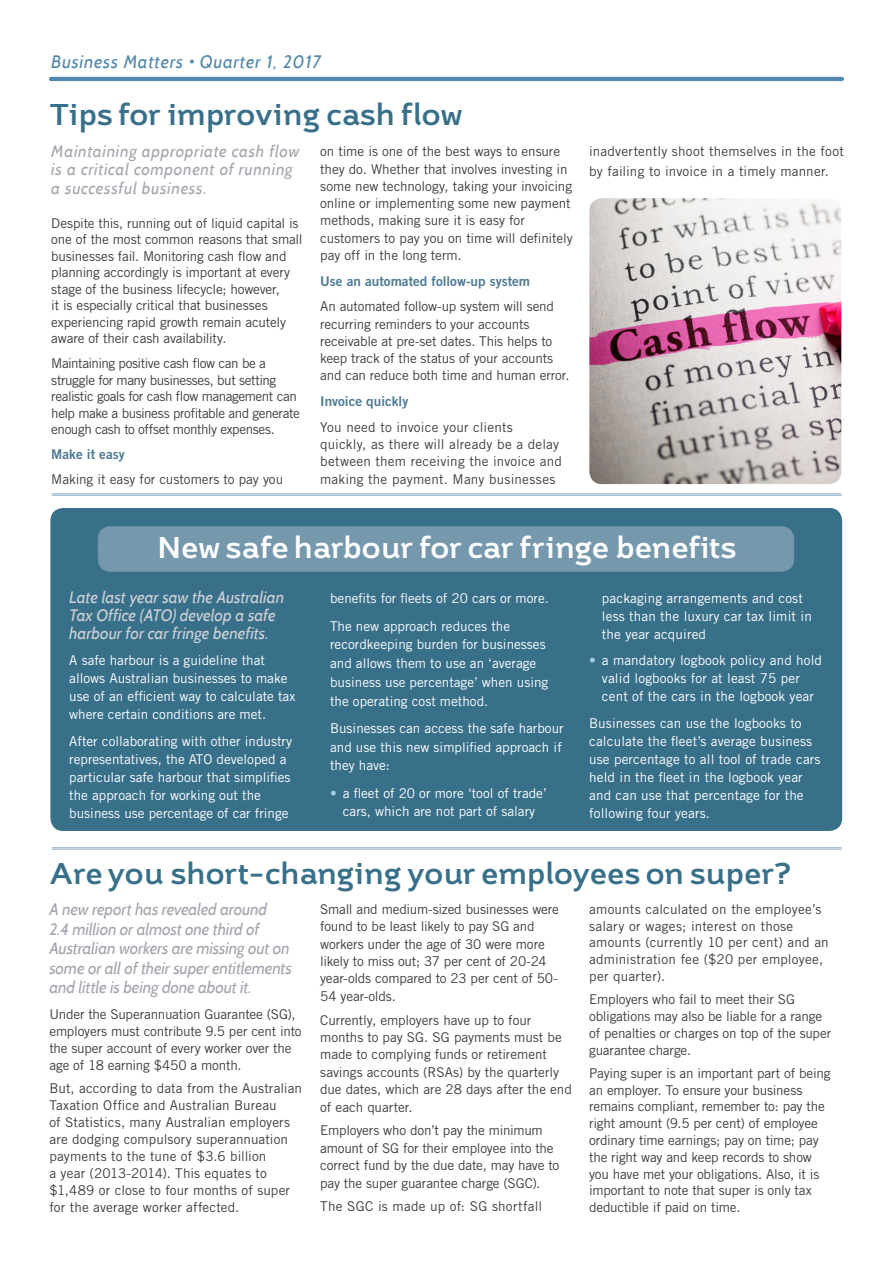
<style>
.page{position:relative;width:893px;height:1263px;background:#fff}
.page>*{position:absolute;margin:0;border:0;box-sizing:border-box;transform-origin:0 0}
.Title_-_Article{font:700 30px "Brisko Sans";color:#38708a}
.Title_-_Article-2{font:700 30px "Brisko Sans";letter-spacing:-.01em;color:#fff}
.t1{font:italic 18px "Cabin";letter-spacing:.045em;color:#5288ab}
.Body_Text{font:italic 16.5px/19.5px "Cabin";letter-spacing:-.005em;color:#a3a5af}
.Body_Text-2{font:italic 16.5px/18px "Cabin";color:#cfd0d5}
.Body_Text-3{font:italic 16.5px/18px "Cabin";letter-spacing:.04em;color:#a3a5af}
.Body_Text-4{font:13.5px/17.4px "Trade Gothic LT Std";letter-spacing:-.01em;color:#3e3e3f}
.Body_Text-5{font:13.5px/18px "Trade Gothic LT Std";color:#fff}
.Body_Text-6{font:13.5px/16.8px "Trade Gothic LT Std";letter-spacing:.015em;color:#3e3e3f}
.Body_Text-7{font:13.5px/16.5px "Trade Gothic LT Std";letter-spacing:-.035em;color:#3e3e3f}
.Body_Text-8{font:13.5px/19.5px "Trade Gothic LT Std";letter-spacing:.01em;color:#3e3e3f}
.Body_Text-9{font:13.5px "Trade Gothic LT Std Bd 2";color:#4d7a94}
.s1{font-family:"Trade Gothic LT Std Bd 2";color:#9fcbec}
</style>
<div class="page">
<hr style="left:51px;top:77px;width:791px;height:4px;background:#5288ab">
<hr style="left:52px;top:495px;width:789px;height:1px;background:#92adc7">
<hr style="left:52px;top:493px;width:789px;height:1px;background:#92adc7">
<img style="left:589px;top:198px;width:252px;height:286px">
<div style="left:50px;top:508px;width:792px;height:323px;background:#38708a;border-radius:13px"></div>
<div style="left:98px;top:526px;width:696px;height:46px;background:#7698ad;border-radius:13px"></div>
<hr style="left:52px;top:849px;width:789px;height:1px;background:#92adc7">
<hr style="left:52px;top:847px;width:789px;height:1px;background:#92adc7">
<p class="t1" style="left:51px;top:51px;width:271px">Business Matters Quarter 1, 2017</p>
<p class="Title_-_Article" style="left:50px;top:95px;width:414px">Tips for improving cash flow</p>
<p class="Body_Text-3" style="left:51px;top:142px;width:250px">Maintaining appropriate cash flow is a critical component of running</p>
<p class="Body_Text-3" style="left:51px;top:179px;width:157px">a successful business.</p>
<p class="Body_Text-4" style="left:51px;top:214px;width:253px;line-height:16.5px">Despite this, running out of liquid capital is one of the most common reasons that small businesses fail. Monitoring cash flow and planning accordingly is important at every stage of the business lifecycle; however,<br>it is especially critical that businesses experiencing rapid growth remain acutely aware of their cash availability.</p>
<p class="Body_Text-7" style="left:51px;top:355px;width:250px">Maintaining positive cash flow can be a struggle for many businesses, but setting realistic goals for cash flow management can help make a business profitable and generate enough cash to offset monthly expenses.</p>
<p class="Body_Text-9" style="left:51px;top:446px;width:75px">Make it easy</p>
<p class="Body_Text-4" style="left:51px;top:471px;width:233px">Making it easy for customers to pay you</p>
<p class="Body_Text-4" style="left:320px;top:143px;width:254px">on time is one of the best ways to ensure they do. Whether that involves investing in some new technology, taking your invoicing online or implementing some new payment methods, making sure it is easy for customers to pay you on time will definitely pay off in the long term.</p>
<p class="Body_Text-9" style="left:320px;top:272px;width:211px">Use an automated follow-up system</p>
<p class="Body_Text-4" style="left:320px;top:298px;width:251px">An automated follow-up system will send recurring reminders to your accounts receivable at pre-set dates. This helps to keep track of the status of your accounts and can reduce both time and human error.</p>
<p class="Body_Text-9" style="left:320px;top:393px;width:90px">Invoice quickly</p>
<p class="Body_Text-6" style="left:320px;top:418px;width:243px;line-height:17.2px">You need to invoice your clients quickly, as there will already be a delay between them receiving the invoice and making the payment. Many businesses</p>
<p class="Body_Text-8" style="left:589px;top:141px;width:256px">inadvertently shoot themselves in the foot by failing to invoice in a timely manner.</p>
<p class="Title_-_Article-2" style="left:157px;top:528px;width:580px">New safe harbour for car fringe benefits</p>
<p class="Body_Text-2" style="left:69px;top:588px;width:216px">Late last year saw the Australian<br>Tax Office (ATO) develop a safe harbour for car fringe benefits.</p>
<p class="Body_Text-5" style="left:69px;top:651px;width:228px">A safe harbour is a guideline that allows Australian businesses to make use of an efficient way to calculate tax where certain conditions are met.</p>
<p class="Body_Text-5" style="left:69px;top:732px;width:224px">After collaborating with other industry representatives, the ATO developed a particular safe harbour that simplifies the approach for working out the business use percentage of car fringe</p>
<p class="Body_Text-5" style="left:330px;top:589px;width:220px">benefits for fleets of 20 cars or more.</p>
<p class="Body_Text-5" style="left:330px;top:616px;width:220px;line-height:18.8px">The new approach reduces the recordkeeping burden for businesses and allows them to use an ‘average business use percentage’ when using the operating cost method.</p>
<p class="Body_Text-5" style="left:330px;top:718px;width:235px;line-height:18.8px">Businesses can access the safe harbour and use this new simplified approach if they have:</p>
<p class="Body_Text-5" style="left:330px;top:783px;width:218px;line-height:18.8px;text-align:center"><span class="s1">•</span> a fleet of 20 or more ‘tool of trade’ cars, which are not part of salary</p>
<p class="Body_Text-5" style="left:602px;top:589px;width:211px">packaging arrangements and cost less than the luxury car tax limit in the year acquired</p>
<p class="Body_Text-5" style="left:602px;top:651px;width:222px;text-indent:-13px"><span class="s1">•</span> a mandatory logbook policy and hold valid logbooks for at least 75 per cent of the cars in the logbook year</p>
<p class="Body_Text-5" style="left:589px;top:714px;width:233px">Businesses can use the logbooks to calculate the fleet’s average business use percentage to all tool of trade cars held in the fleet in the logbook year and can use that percentage for the following four years.</p>
<p class="Title_-_Article" style="left:50px;top:854px;width:742px">Are you short-changing your employees on super?</p>
<p class="Body_Text" style="left:49px;top:900px;width:244px">A new report has revealed around<br>2.4 million or almost one third of Australian workers are missing out on some or all of their super entitlements and little is being done about it.</p>
<p class="Body_Text-4" style="left:49px;top:1005px;width:254px;line-height:17px">Under the Superannuation Guarantee (SG), employers must contribute 9.5 per cent into the super account of every worker over the age of 18 earning $450 a month.</p>
<p class="Body_Text-4" style="left:49px;top:1080px;width:254px;line-height:17px">But, according to data from the Australian Taxation Office and Australian Bureau<br>of Statistics, many Australian employers are dodging compulsory superannuation payments to the tune of $3.6 billion<br>a year (2013-2014). This equates to $1,489 or close to four months of super for the average worker affected.</p>
<p class="Body_Text-4" style="left:320px;top:900px;width:240px">Small and medium-sized businesses were found to be least likely to pay SG and workers under the age of 30 were more likely to miss out; 37 per cent of 20-24 year-olds compared to 23 per cent of 50- 54 year-olds.</p>
<p class="Body_Text-4" style="left:320px;top:1011px;width:253px">Currently, employers have up to four months to pay SG. SG payments must be made to complying funds or retirement savings accounts (RSAs) by the quarterly due dates, which are 28 days after the end of each quarter.</p>
<p class="Body_Text-4" style="left:320px;top:1122px;width:241px">Employers who don’t pay the minimum amount of SG for their employee into the correct fund by the due date, may have to pay the super guarantee charge (SGC).</p>
<p class="Body_Text-6" style="left:320px;top:1198px;width:223px">The SGC is made up of: SG shortfall</p>
<p class="Body_Text-6" style="left:589px;top:900px;width:241px">amounts calculated on the employee’s salary or wages; interest on those amounts (currently 10 per cent) and an administration fee ($20 per employee, per quarter).</p>
<p class="Body_Text-4" style="left:589px;top:991px;width:244px;line-height:16.8px">Employers who fail to meet their SG obligations may also be liable for a range of penalties or charges on top of the super guarantee charge.</p>
<p class="Body_Text-4" style="left:589px;top:1064px;width:243px;line-height:16.8px">Paying super is an important part of being an employer. To ensure your business remains compliant, remember to: pay the right amount (9.5 per cent) of employee ordinary time earnings; pay on time; pay the right way and keep records to show you have met your obligations. Also, it is important to note that super is only tax deductible if paid on time.</p>
</div>
